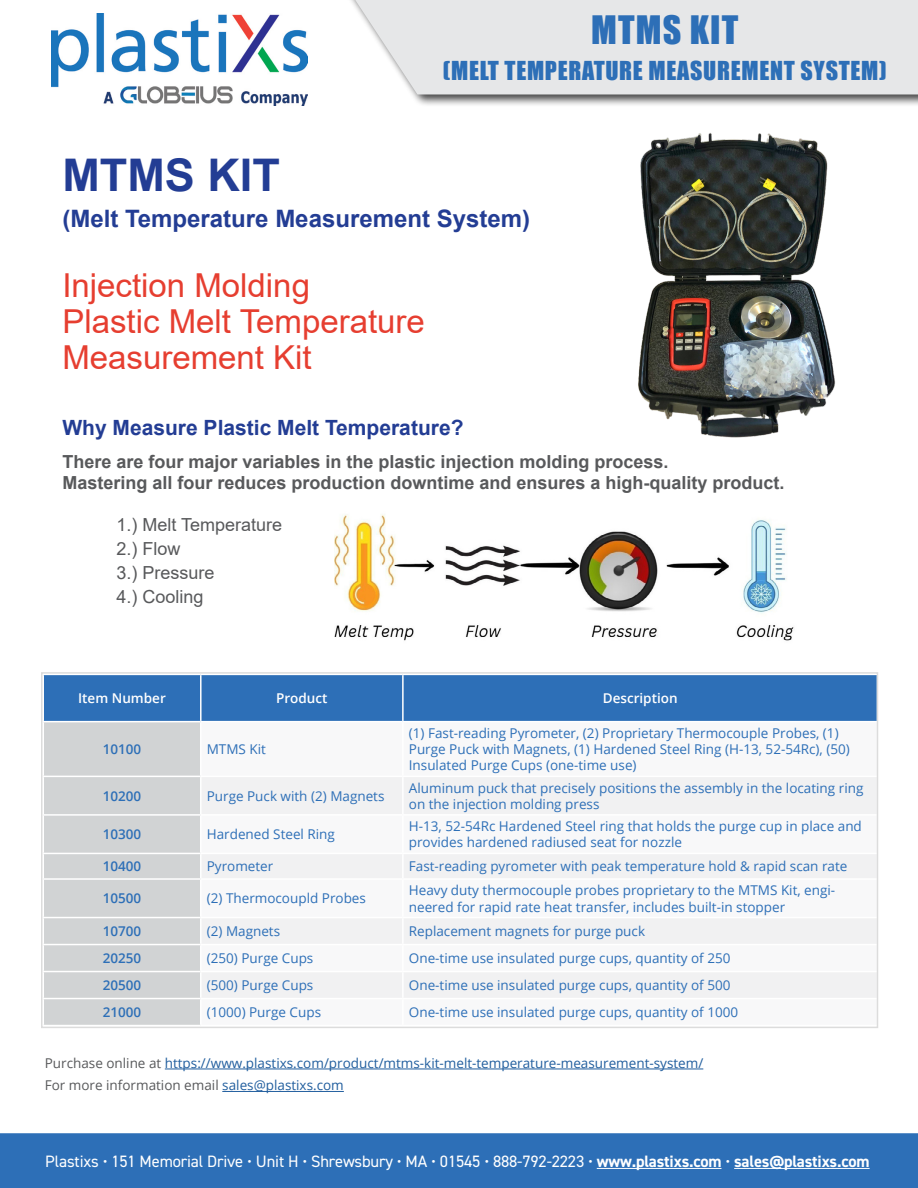
<style>
.page{position:relative;width:918px;height:1188px;background:#fff}
.page>*{position:absolute;margin:0;border:0;box-sizing:border-box;transform-origin:0 0}
.t1{font:700 45px "Arial";color:#233d94}
.t2{font:36px "Impact";letter-spacing:.03em;color:#2d6fb7}
.t3{font:33px/36px "Arial";color:#e63e30}
.t4{font:700 24px "Arial";color:#233d94}
.t5{font:24px "Impact";letter-spacing:.03em;color:#2d6fb7}
.t6{font:700 21px "Arial";color:#233d94}
.t7{font:700 18px/21px "Arial";color:#58595b}
.t8{font:18px/24px "Arial";color:#58595b}
.t9{font:16.5px "DIN2014";letter-spacing:-.01em;color:#fff}
.t10{font:13.5px/16.2px "Open Sans";color:#2d6fb7}
.t11{font:13.5px/22.5px "Open Sans";color:#215e9e}
.t12{font:600 13.5px "Open Sans";color:#2d6fb7}
.t13{font:600 13.5px "Open Sans";color:#fff}
.s1{color:#58595b}
.s2{font-weight:700}
</style>
<div class="page">
<div style="left:0;top:1133px;width:918px;height:55px;background:#2d6fb7"></div>
<div style="left:44px;top:675px;width:831px;height:46px;background:#2d6fb7"></div>
<div style="left:44px;top:722px;width:156px;height:303px;background:#d1d3d4"></div>
<div style="left:202px;top:777px;width:673px;height:221px;background:#f1f1f2"></div>
<hr style="left:200px;top:675px;width:2px;height:46px;background:#fff">
<hr style="left:402px;top:675px;width:2px;height:46px;background:#fff">
<hr style="left:43px;top:776px;width:158px;height:1px;background:#fff">
<hr style="left:43px;top:814px;width:158px;height:2px;background:#fff">
<hr style="left:43px;top:853px;width:158px;height:1px;background:#fff">
<hr style="left:43px;top:878px;width:158px;height:2px;background:#fff">
<hr style="left:43px;top:917px;width:158px;height:1px;background:#fff">
<hr style="left:43px;top:944px;width:158px;height:1px;background:#fff">
<hr style="left:43px;top:971px;width:158px;height:1px;background:#fff">
<hr style="left:43px;top:998px;width:158px;height:1px;background:#fff">
<hr style="left:402px;top:816px;width:2px;height:37px;background:#fff">
<hr style="left:402px;top:880px;width:2px;height:37px;background:#fff">
<hr style="left:402px;top:945px;width:2px;height:26px;background:#fff">
<hr style="left:201px;top:814px;width:202px;height:2px;background:#fff">
<hr style="left:402px;top:777px;width:2px;height:37px;background:#fff">
<hr style="left:403px;top:814px;width:475px;height:2px;background:#fff">
<hr style="left:201px;top:853px;width:202px;height:1px;background:#fff">
<hr style="left:201px;top:878px;width:202px;height:2px;background:#fff">
<hr style="left:403px;top:853px;width:475px;height:1px;background:#fff">
<hr style="left:402px;top:854px;width:2px;height:24px;background:#fff">
<hr style="left:403px;top:878px;width:475px;height:2px;background:#fff">
<hr style="left:201px;top:917px;width:202px;height:1px;background:#fff">
<hr style="left:201px;top:944px;width:202px;height:1px;background:#fff">
<hr style="left:403px;top:917px;width:475px;height:1px;background:#fff">
<hr style="left:402px;top:918px;width:2px;height:26px;background:#fff">
<hr style="left:403px;top:944px;width:475px;height:1px;background:#fff">
<hr style="left:201px;top:971px;width:202px;height:1px;background:#fff">
<hr style="left:403px;top:971px;width:475px;height:1px;background:#fff">
<hr style="left:402px;top:972px;width:2px;height:26px;background:#fff">
<div style="left:41px;top:672px;width:837px;height:356px;border:2px solid #dcdcdc"></div>
<hr style="left:165px;top:1069px;width:538px;height:1px;background:#215e9e">
<hr style="left:222px;top:1091px;width:122px;height:1px;background:#215e9e">
<div style="left:344px;top:0;width:574px;height:108px;background:#000;opacity:.75"></div>
<div style="left:355px;top:0;width:563px;height:94px;background:#e6e7e8"></div>
<img style="left:51px;top:14px;width:256px;height:92px">
<hr style="left:597px;top:1168px;width:124px;height:1px;background:#fff">
<hr style="left:734px;top:1168px;width:136px;height:1px;background:#fff">
<img style="left:638px;top:133px;width:197px;height:305px">
<img style="left:335px;top:514px;width:459px;height:127px">
<h2 class="t2" style="left:591px;top:2px;width:149px">MTMS KIT</h2>
<h3 class="t5" style="left:443px;top:52px;width:445px">(MELT TEMPERATURE MEASUREMENT SYSTEM)</h3>
<h1 class="t1" style="left:62px;top:144px;width:219px">MTMS KIT</h1>
<h3 class="t4" style="left:62px;top:202px;width:469px">(Melt Temperature Measurement System)</h3>
<h3 class="t3" style="left:62px;top:267px;width:364px">Injection Molding<br>Plastic Melt Temperature<br>Measurement Kit</h3>
<h3 class="t6" style="left:62px;top:412px;width:403px">Why Measure Plastic Melt Temperature?</h3>
<h3 class="t7" style="left:62px;top:452px;width:724px">There are four major variables in the plastic injection molding process.<br>Mastering all four reduces production downtime and ensures a high-quality product.</h3>
<h3 class="t8" style="left:116px;top:513px;width:167px">1.) Melt Temperature<br>2.) Flow<br>3.) Pressure<br>4.) Cooling</h3>
<p class="t13" style="left:78px;top:689px;width:89px">Item Number</p>
<p class="t13" style="left:276px;top:689px;width:53px">Product</p>
<p class="t13" style="left:603px;top:689px;width:76px">Description</p>
<p class="t12" style="left:103px;top:740px;width:40px">10100</p>
<p class="t10" style="left:207px;top:741px;width:61px">MTMS Kit</p>
<p class="t10" style="left:409px;top:725px;width:443px">(1) Fast-reading Pyrometer, (2) Proprietary Thermocouple Probes, (1)<br>Purge Puck with Magnets, (1) Hardened Steel Ring (H-13, 52-54Rc), (50)<br>Insulated Purge Cups (one-time use)</p>
<p class="t12" style="left:103px;top:787px;width:40px">10200</p>
<p class="t10" style="left:207px;top:787px;width:179px">Purge Puck with (2) Magnets</p>
<p class="t10" style="left:409px;top:779px;width:456px">Aluminum puck that precisely positions the assembly in the locating ring on the injection molding press</p>
<p class="t12" style="left:103px;top:825px;width:40px">10300</p>
<p class="t10" style="left:207px;top:826px;width:130px">Hardened Steel Ring</p>
<p class="t10" style="left:409px;top:818px;width:455px">H-13, 52-54Rc Hardened Steel ring that holds the purge cup in place and provides hardened radiused seat for nozzle</p>
<p class="t12" style="left:103px;top:857px;width:40px">10400</p>
<p class="t10" style="left:207px;top:858px;width:68px">Pyrometer</p>
<p class="t10" style="left:409px;top:858px;width:440px">Fast-reading pyrometer with peak temperature hold &amp; rapid scan rate</p>
<p class="t12" style="left:103px;top:889px;width:40px">10500</p>
<p class="t10" style="left:207px;top:890px;width:161px">(2) Thermocoupld Probes</p>
<p class="t10" style="left:409px;top:882px;width:428px">Heavy duty thermocouple probes proprietary to the MTMS Kit, engi&shy;neered for rapid rate heat transfer, includes built-in stopper</p>
<p class="t12" style="left:103px;top:922px;width:40px">10700</p>
<p class="t10" style="left:207px;top:923px;width:75px">(2) Magnets</p>
<p class="t10" style="left:409px;top:923px;width:238px">Replacement magnets for purge puck</p>
<p class="t12" style="left:103px;top:949px;width:40px">20250</p>
<p class="t10" style="left:207px;top:950px;width:108px">(250) Purge Cups</p>
<p class="t10" style="left:409px;top:950px;width:323px">One-time use insulated purge cups, quantity of 250</p>
<p class="t12" style="left:103px;top:976px;width:40px">20500</p>
<p class="t10" style="left:207px;top:977px;width:108px">(500) Purge Cups</p>
<p class="t10" style="left:409px;top:977px;width:323px">One-time use insulated purge cups, quantity of 500</p>
<p class="t12" style="left:103px;top:1003px;width:40px">21000</p>
<p class="t10" style="left:207px;top:1004px;width:116px">(1000) Purge Cups</p>
<p class="t10" style="left:409px;top:1004px;width:331px">One-time use insulated purge cups, quantity of 1000</p>
<p class="t11" style="left:45px;top:1051px;width:660px"><span class="s1">Purchase online at</span> https://www.plastixs.com/product/mtms-kit-melt-temperature-measurement-system/<br><span class="s1">For more information email</span> sales@plastixs.com</p>
<p class="t9" style="left:45px;top:1151px;width:826px">Plastixs • 151 Memorial Drive • Unit H • Shrewsbury • MA • 01545 • 888-792-2223 • <span class="s2">www.plastixs.com</span> • <span class="s2">sales@plastixs.com</span></p>
</div>
